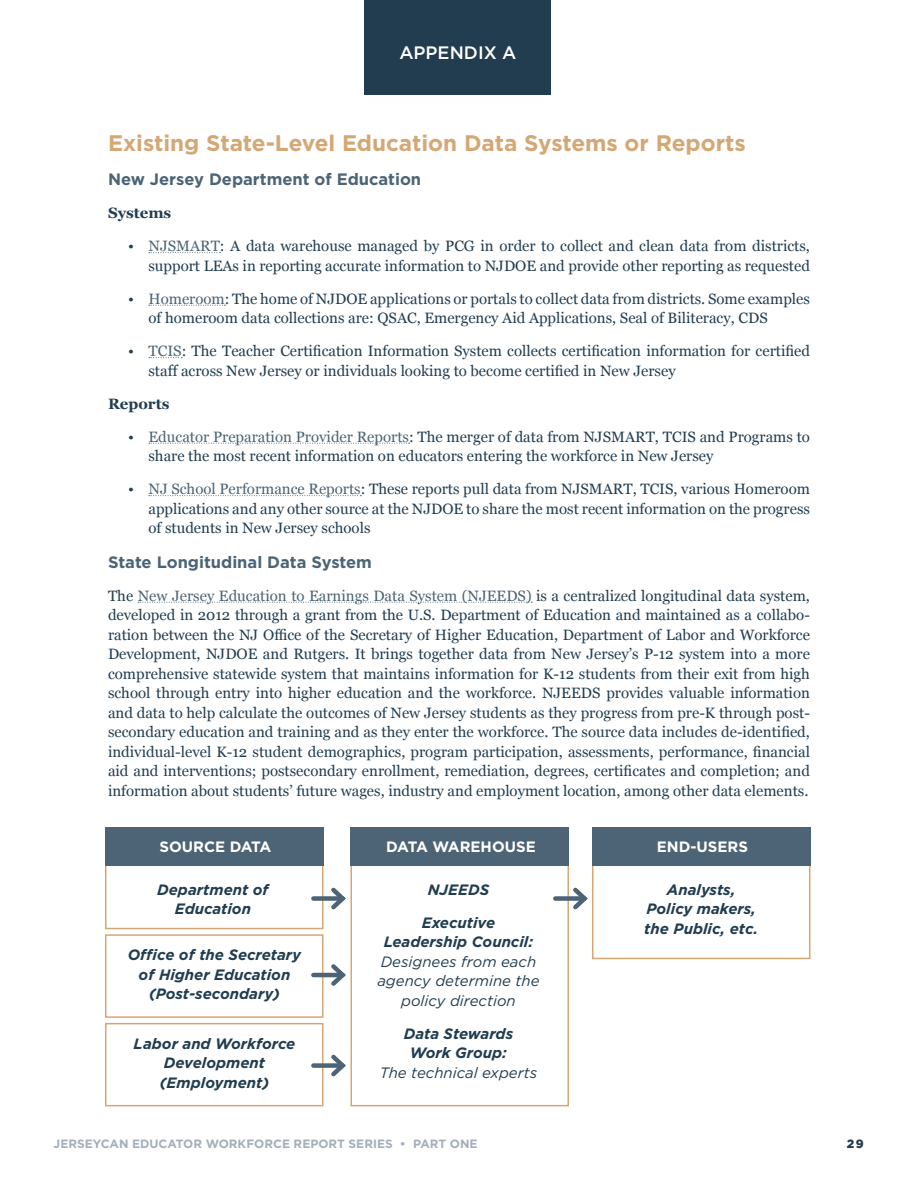
<style>
.page{position:relative;width:918px;height:1188px;background:#fff}
.page>*{position:absolute;margin:0;border:0;box-sizing:border-box;transform-origin:0 0}
.t1{font:700 22.5px "Gotham";color:#d5a774}
.t2{font:500 18px "Gotham";color:#fff}
.t3{font:700 16.5px "Gotham";color:#4c6475}
._1st_Paragraph{font:15px/19.5px "Georgia";color:#223d50}
.t4{font:italic 700 15px/19.5px "Gotham";color:#223d50;text-align:center}
.t5{font:italic 15px/19.5px "Gotham";color:#223d50;text-align:center}
._1st_Paragraph-2{font:700 15px "Gotham";color:#fff}
._1st_Paragraph-3{font:700 15px "Georgia";color:#223d50}
.t6{font:700 12px "Gotham";color:#a5aeba}
.t7{font:900 12px "Gotham";color:#223d50}
.s1{color:#4c6475}
.s2{font-weight:700}
.s3{font-weight:400}
</style>
<div class="page">
<svg style="left:149px;top:252px;width:72px;height:1px"></svg>
<svg style="left:149px;top:305px;width:76px;height:1px"></svg>
<svg style="left:149px;top:357px;width:33px;height:1px"></svg>
<svg style="left:149px;top:443px;width:261px;height:1px"></svg>
<svg style="left:149px;top:495px;width:212px;height:1px"></svg>
<svg style="left:138px;top:602px;width:394px;height:1px"></svg>
<div style="left:365px;top:0;width:186px;height:94px;background:#223d50"></div>
<div style="left:105px;top:827px;width:218px;height:102px;background:#fff;border:2px solid #d5a774"></div>
<div style="left:105px;top:934px;width:218px;height:84px;background:#fff;border:2px solid #d5a774"></div>
<div style="left:105px;top:1023px;width:218px;height:83px;background:#fff;border:2px solid #d5a774"></div>
<div style="left:350px;top:827px;width:219px;height:279px;background:#fff;border:2px solid #d5a774"></div>
<div style="left:592px;top:827px;width:218px;height:132px;background:#fff;border:2px solid #d5a774"></div>
<div style="left:105px;top:827px;width:218px;height:39px;background:#4c6475"></div>
<div style="left:351px;top:827px;width:218px;height:39px;background:#4c6475"></div>
<div style="left:592px;top:827px;width:218px;height:39px;background:#4c6475"></div>
<div style="left:313px;top:896px;width:30px;height:5px;background:#4c6475"></div>
<svg style="left:327px;top:887px;width:19px;height:23px"></svg>
<div style="left:555px;top:896px;width:30px;height:5px;background:#4c6475"></div>
<svg style="left:569px;top:887px;width:19px;height:23px"></svg>
<hr style="left:313px;top:973px;width:30px;height:4px;background:#4c6475">
<svg style="left:327px;top:964px;width:19px;height:22px"></svg>
<div style="left:313px;top:1063px;width:30px;height:5px;background:#4c6475"></div>
<svg style="left:327px;top:1054px;width:19px;height:23px"></svg>
<h1 class="t2" style="left:399px;top:41px;width:119px">APPENDIX A</h1>
<h1 class="t1" style="left:108px;top:128px;width:639px">Existing State-Level Education Data Systems or Reports</h1>
<h2 class="t3" style="left:108px;top:169px;width:315px">New Jersey Department of Education</h2>
<p class="_1st_Paragraph-3" style="left:108px;top:202px;width:65px">Systems</p>
<p class="_1st_Paragraph" style="left:128px;top:236px;width:683px;text-align:right">• <span class="s1">NJSMART</span>: A data warehouse managed by PCG in order to collect and clean data from districts, support LEAs in reporting accurate information to NJDOE and provide other reporting as requested</p>
<p class="_1st_Paragraph" style="left:148px;top:288px;width:663px;text-indent:-20px">• <span class="s1">Homeroom</span>: The home of NJDOE applications or portals to collect data from districts. Some examples of homeroom data collections are: QSAC, Emergency Aid Applications, Seal of Biliteracy, CDS</p>
<p class="_1st_Paragraph" style="left:148px;top:341px;width:663px;text-indent:-20px">• <span class="s1">TCIS</span>: The Teacher Certification Information System collects certification information for certified staff across New Jersey or individuals looking to become certified in New Jersey</p>
<p class="_1st_Paragraph-3" style="left:108px;top:392px;width:63px">Reports</p>
<p class="_1st_Paragraph" style="left:148px;top:426px;width:663px;text-indent:-20px">• <span class="s1">Educator Preparation Provider Reports</span>: The merger of data from NJSMART, TCIS and Programs to share the most recent information on educators entering the workforce in New Jersey</p>
<p class="_1st_Paragraph" style="left:148px;top:479px;width:663px;text-align:justify;text-indent:-20px">• <span class="s1">NJ School Performance Reports</span>: These reports pull data from NJSMART, TCIS, various Homeroom applications and any other source at the NJDOE to share the most recent information on the progress of students in New Jersey schools</p>
<h2 class="t3" style="left:108px;top:551px;width:265px">State Longitudinal Data System</h2>
<p class="_1st_Paragraph" style="left:108px;top:585px;width:704px;text-align:justify">The <span class="s1">New Jersey Education to Earnings Data System (NJEEDS)</span> is a centralized longitudinal data system, developed in 2012 through a grant from the U.S. Department of Education and maintained as a collabo&shy;ration between the NJ Office of the Secretary of Higher Education, Department of Labor and Workforce Development, NJDOE and Rutgers. It brings together data from New Jersey’s P-12 system into a more comprehensive statewide system that maintains information for K-12 students from their exit from high school through entry into higher education and the workforce. NJEEDS provides valuable information and data to help calculate the outcomes of New Jersey students as they progress from pre-K through post&shy;secondary education and training and as they enter the workforce. The source data includes de-identified, individual-level K-12 student demographics, program participation, assessments, performance, financial aid and interventions; postsecondary enrollment, remediation, degrees, certificates and completion; and information about students’ future wages, industry and employment location, among other data elements.</p>
<p class="_1st_Paragraph-2" style="left:160px;top:837px;width:113px">SOURCE DATA</p>
<p class="_1st_Paragraph-2" style="left:386px;top:837px;width:151px">DATA WAREHOUSE</p>
<p class="_1st_Paragraph-2" style="left:657px;top:837px;width:93px">END-USERS</p>
<p class="t4" style="left:157px;top:880px;width:113px">Department of<br>Education</p>
<p class="t4" style="left:428px;top:880px;width:63px">NJEEDS</p>
<p class="t5" style="left:377px;top:912px;width:164px"><span class="s2">Executive<br>Leadership Council:<br></span>Designees from each agency determine the policy direction</p>
<p class="t4" style="left:380px;top:1024px;width:159px">Data Stewards<br>Work Group:<br><span class="s3">The technical experts</span></p>
<p class="t4" style="left:644px;top:880px;width:115px">Analysts,<br>Policy makers, the Public, etc.</p>
<p class="t4" style="left:128px;top:945px;width:175px">Office of the Secretary of Higher Education (Post-secondary)</p>
<p class="t4" style="left:134px;top:1034px;width:163px">Labor and Workforce<br>Development (Employment)</p>
<p class="t6" style="left:54px;top:1136px;width:425px">JERSEYCAN EDUCATOR WORKFORCE REPORT SERIES • PART ONE</p>
<p class="t7" style="left:847px;top:1136px;width:18px">29</p>
</div>
